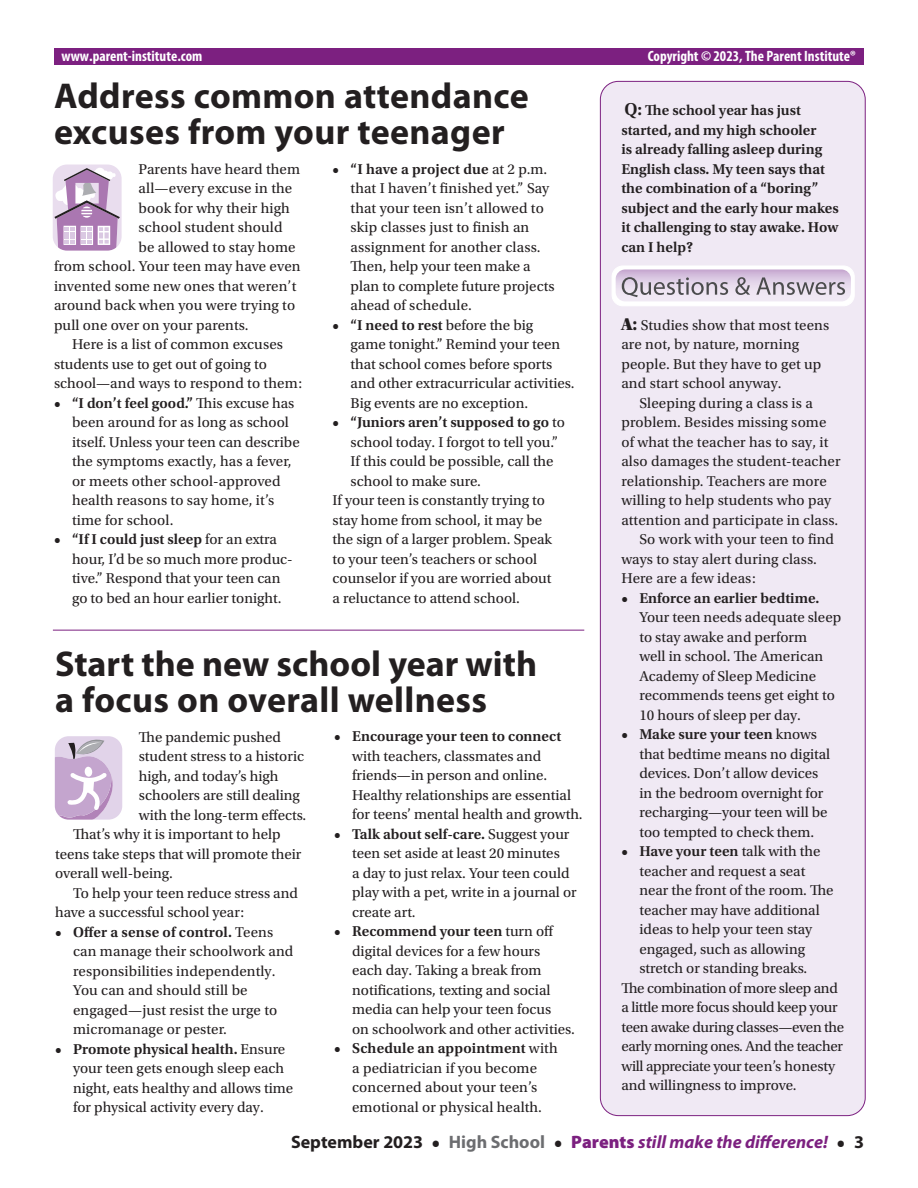
<style>
.page{position:relative;width:918px;height:1188px;background:#fff}
.page>*{position:absolute;margin:0;border:0;box-sizing:border-box;transform-origin:0 0}
.t1{font:700 36px/36px "Myriad Pro";letter-spacing:.01em;color:#231f20}
.t2{font:italic 700 18px "Myriad Pro";color:#7c2080}
.t3{font:700 18px "Myriad Pro";color:#231f20}
.t4{font:15px/19.5px "Utopia Std";color:#231f20}
.t5{font:600 15px/19.5px "Utopia Std";color:#231f20}
.t6{font:15px "Utopia Std";letter-spacing:-.02em;color:#231f20}
.t7{font:700 condensed 15px "Myriad Pro";color:#fff}
.s1{font-size:18px}
.s2{font-weight:600}
.s3{font-weight:400}
.s4{font-family:"Utopia Std Black Headline";font-size:18px}
.s5{font-family:"Utopia Std";font-style:normal;color:#231f20}
.s6{font-style:normal;color:#6c6d70}
.s7{font-weight:900;font-style:normal}
.s8{font-style:normal;color:#231f20}
</style>
<div class="page">
<div style="left:600px;top:81px;width:265px;height:1035px;background:#f0e9f4;border-radius:18px"></div>
<div style="left:54px;top:49px;width:810px;height:16px;background:#7c2080"></div>
<hr style="left:53px;top:630px;width:531px;height:1px;background:#7c2080">
<div style="left:612px;top:266px;width:242px;height:40px;background:#fff;border-radius:11px"></div>
<div style="left:612px;top:266px;width:243px;height:40px;border:1px solid #fff;border-radius:11px"></div>
<svg style="left:616px;top:269px;width:235px;height:32px;background:#ccbfd1"></svg>
<svg style="left:54px;top:736px;width:69px;height:84px;background:#d2bfda"></svg>
<svg style="left:53px;top:164px;width:69px;height:87px;background:#cab1cf"></svg>
<p class="t7" style="left:62px;top:46px;width:142px">www.parent-institute.com</p>
<p class="t7" style="left:648px;top:46px;width:210px">Copyright © 2023, The Parent Institute®</p>
<p class="t5" style="left:621px;top:101px;width:219px"><span class="s1">Q:</span> The school year has just started, and my high schooler<br>is already falling asleep during<br>English class. My teen says that the combination of a “boring” subject and the early hour makes it challenging to stay awake. How can I help?</p>
<h1 class="t1" style="left:54px;top:77px;width:476px">Address common attendance excuses from your teenager</h1>
<p class="t4" style="left:351px;top:160px;width:205px;text-indent:-18px"><span class="s2">• “I have a project due</span> at 2 p.m. that I haven’t finished yet.” Say that your teen isn’t allowed to skip classes just to finish an assignment for another class.<br>Then, help your teen make a plan to complete future projects ahead of schedule.</p>
<p class="t4" style="left:351px;top:316px;width:225px;text-indent:-18px"><span class="s2">• “I need to rest</span> before the big<br>game tonight.” Remind your teen that school comes before sports and other extracurricular activities.<br>Big events are no exception.</p>
<p class="t5" style="left:333px;top:413px;width:234px">• “Juniors aren’t supposed to go <span class="s3">to</span></p>
<p class="t4" style="left:351px;top:433px;width:209px">school today. I forgot to tell you.”</p>
<p class="t4" style="left:351px;top:452px;width:205px">If this could be possible, call the</p>
<p class="t4" style="left:351px;top:472px;width:132px">school to make sure.</p>
<p class="t4" style="left:333px;top:491px;width:214px">If your teen is constantly trying to</p>
<p class="t4" style="left:333px;top:511px;width:211px">stay home from school, it may be</p>
<p class="t4" style="left:333px;top:530px;width:221px">the sign of a larger problem. Speak</p>
<p class="t4" style="left:333px;top:550px;width:206px">to your teen’s teachers or school</p>
<p class="t4" style="left:333px;top:569px;width:220px">counselor if you are worried about</p>
<p class="t4" style="left:333px;top:589px;width:189px">a reluctance to attend school.</p>
<p class="t4" style="left:139px;top:159px;width:163px">Parents have heard them</p>
<p class="t4" style="left:139px;top:179px;width:155px">all—every excuse in the</p>
<p class="t4" style="left:139px;top:198px;width:153px">book for why their high</p>
<p class="t4" style="left:139px;top:218px;width:145px">school student should</p>
<p class="t4" style="left:139px;top:237px;width:158px">be allowed to stay home</p>
<p class="t4" style="left:54px;top:257px;width:248px">from school. Your teen may have even</p>
<p class="t4" style="left:54px;top:276px;width:244px">invented some new ones that weren’t</p>
<p class="t4" style="left:54px;top:296px;width:243px">around back when you were trying to</p>
<p class="t4" style="left:54px;top:315px;width:196px">pull one over on your parents.</p>
<p class="t4" style="left:72px;top:335px;width:213px">Here is a list of common excuses</p>
<p class="t4" style="left:54px;top:354px;width:214px">students use to get out of going to</p>
<p class="t4" style="left:54px;top:374px;width:250px">school—and ways to respond to them:</p>
<p class="t4" style="left:72px;top:393px;width:229px;text-indent:-18px"><span class="s2">• “I don’t feel good.”</span> This excuse has been around for as long as school itself. Unless your teen can describe the symptoms exactly, has a fever, or meets other school-approved health reasons to say home, it’s time for school.</p>
<p class="t4" style="left:72px;top:530px;width:222px;text-indent:-18px"><span class="s2">• “If I could just sleep</span> for an extra hour, I’d be so much more produc&shy;tive.” Respond that your teen can go to bed an hour earlier tonight.</p>
<p class="t4" style="left:621px;top:316px;width:209px"><span class="s4">A:</span> Studies show that most teens are not, by nature, morning people. But they have to get up and start school anyway.</p>
<p class="t4" style="left:639px;top:394px;width:175px">Sleeping during a class is a</p>
<p class="t4" style="left:621px;top:413px;width:207px">problem. Besides missing some</p>
<p class="t4" style="left:621px;top:433px;width:209px">of what the teacher has to say, it</p>
<p class="t4" style="left:621px;top:452px;width:221px">also damages the student-teacher</p>
<p class="t4" style="left:621px;top:472px;width:207px">relationship. Teachers are more</p>
<p class="t4" style="left:621px;top:491px;width:211px">willing to help students who pay</p>
<p class="t4" style="left:621px;top:511px;width:218px">attention and participate in class.</p>
<p class="t4" style="left:639px;top:530px;width:196px">So work with your teen to find</p>
<p class="t4" style="left:621px;top:550px;width:197px">ways to stay alert during class.</p>
<p class="t4" style="left:621px;top:569px;width:136px">Here are a few ideas:</p>
<p class="t5" style="left:621px;top:589px;width:200px">• Enforce an earlier bedtime.</p>
<p class="t4" style="left:639px;top:608px;width:203px">Your teen needs adequate sleep to stay awake and perform<br>well in school. The American<br>Academy of Sleep Medicine recommends teens get eight to<br>10 hours of sleep per day.</p>
<p class="t4" style="left:639px;top:725px;width:192px;text-indent:-18px"><span class="s2">• Make sure your teen</span> knows that bedtime means no digital devices. Don’t allow devices in the bedroom overnight for recharging—your teen will be too tempted to check them.</p>
<p class="t5" style="left:621px;top:842px;width:201px">• Have your teen <span class="s3">talk with the</span></p>
<p class="t4" style="left:639px;top:862px;width:167px">teacher and request a seat</p>
<p class="t4" style="left:639px;top:881px;width:196px">near the front of the room. The</p>
<p class="t4" style="left:639px;top:901px;width:182px">teacher may have additional</p>
<p class="t4" style="left:639px;top:920px;width:174px">ideas to help your teen stay</p>
<p class="t4" style="left:639px;top:940px;width:167px">engaged, such as allowing</p>
<p class="t4" style="left:639px;top:959px;width:169px">stretch or standing breaks.</p>
<p class="t6" style="left:621px;top:980px;width:218px">The combination of more sleep and</p>
<p class="t6" style="left:621px;top:1000px;width:218px">a little more focus should keep your</p>
<p class="t6" style="left:621px;top:1019px;width:224px">teen awake during classes—even the</p>
<p class="t6" style="left:621px;top:1039px;width:223px">early morning ones. And the teacher</p>
<p class="t6" style="left:621px;top:1058px;width:215px">will appreciate your teen’s honesty</p>
<p class="t4" style="left:621px;top:1076px;width:177px">and willingness to improve.</p>
<h1 class="t1" style="left:55px;top:645px;width:484px">Start the new school year with a focus on overall wellness</h1>
<p class="t5" style="left:334px;top:727px;width:229px">• Encourage your teen to connect</p>
<p class="t4" style="left:352px;top:746px;width:232px">with teachers, classmates and friends—in person and online.<br>Healthy relationships are essential for teens’ mental health and growth.</p>
<p class="t4" style="left:352px;top:824px;width:226px;text-indent:-18px"><span class="s2">• Talk about self-care.</span> Suggest your teen set aside at least 20 minutes<br>a day to just relax. Your teen could play with a pet, write in a journal or create art.</p>
<p class="t4" style="left:352px;top:922px;width:224px;text-indent:-18px"><span class="s2">• Recommend your teen</span> turn off digital devices for a few hours<br>each day. Taking a break from notifications, texting and social media can help your teen focus<br>on schoolwork and other activities.</p>
<p class="t4" style="left:334px;top:1039px;width:225px;text-align:center"><span class="s2">• Schedule an appointment</span> with a pediatrician if you become concerned about your teen’s emotional or physical health.</p>
<p class="t3" style="left:291px;top:1130px;width:134px">September 2023</p>
<p class="t4" style="left:139px;top:728px;width:144px">The pandemic pushed</p>
<p class="t4" style="left:139px;top:747px;width:167px">student stress to a historic</p>
<p class="t4" style="left:139px;top:767px;width:141px">high, and today’s high</p>
<p class="t4" style="left:139px;top:786px;width:163px">schoolers are still dealing</p>
<p class="t4" style="left:139px;top:806px;width:169px">with the long-term effects.</p>
<p class="t4" style="left:73px;top:825px;width:209px">That’s why it is important to help</p>
<p class="t4" style="left:55px;top:845px;width:248px">teens take steps that will promote their</p>
<p class="t4" style="left:55px;top:864px;width:119px">overall well-being.</p>
<p class="t4" style="left:73px;top:884px;width:226px">To help your teen reduce stress and</p>
<p class="t4" style="left:55px;top:903px;width:191px">have a successful school year:</p>
<p class="t4" style="left:73px;top:923px;width:222px;text-indent:-18px"><span class="s2">• Offer a sense of control.</span> Teens can manage their schoolwork and responsibilities independently.<br>You can and should still be engaged—just resist the urge to micromanage or pester.</p>
<p class="t4" style="left:73px;top:1040px;width:222px;text-indent:-18px"><span class="s2">• Promote physical health.</span> Ensure your teen gets enough sleep each night, eats healthy and allows time for physical activity every day.</p>
<p class="t2" style="left:432px;top:1130px;width:434px"><span class="s5">•</span> <span class="s6">High School</span> <span class="s5">•</span> <span class="s7">Parents</span> still make the difference! <span class="s5">•</span> <span class="s8">3</span></p>
</div>
